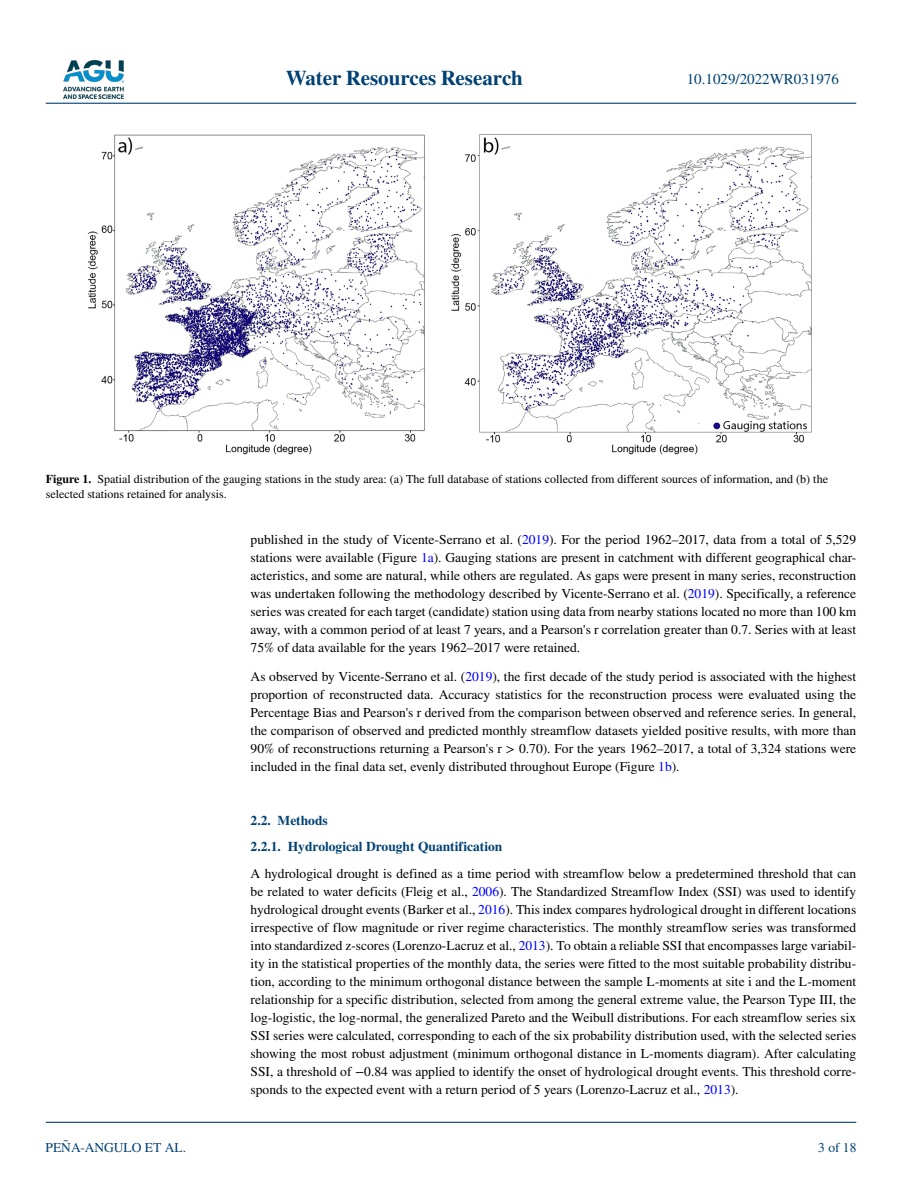
<style>
.page{position:relative;width:902px;height:1183px;background:#fff}
.page>*{position:absolute;margin:0;border:0;box-sizing:border-box;transform-origin:0 0}
.t1{font:700 21px "STIX";color:#004174}
.t2{font:15px "STIX";color:#004174}
.t3{font:13.5px/18px "STIX";color:#000;text-align:justify}
.t4{font:700 13.5px/25.5px "STIX";color:#004174}
.t5{font:13.5px "STIX";color:#004174}
.t6{font:12px/15px "STIX";color:#000}
.s1{font-weight:700}
.s2{color:#00f}
</style>
<div class="page">
<img style="left:63px;top:60px;width:60px;height:39px">
<hr style="left:46px;top:103px;width:810px;height:1px;background:#004174">
<hr style="left:46px;top:1121px;width:810px;height:1px;background:#004174">
<img style="left:88px;top:134px;width:724px;height:320px">
<h1 class="t1" style="left:285px;top:66px;width:239px">Water Resources Research</h1>
<p class="t2" style="left:686px;top:69px;width:154px">10.1029/2022WR031976</p>
<p class="t6" style="left:46px;top:472px;width:783px"><span class="s1">Figure 1.</span> Spatial distribution of the gauging stations in the study area: (a) The full database of stations collected from different sources of information, and (b) the selected stations retained for analysis.</p>
<p class="t3" style="left:250px;top:531px;width:607px">published in the study of Vicente-Serrano et al. (<span class="s2">2019</span>). For the period 1962–2017, data from a total of 5,529 stations were available (Figure <span class="s2">1a</span>). Gauging stations are present in catchment with different geographical char&shy;acteristics, and some are natural, while others are regulated. As gaps were present in many series, reconstruction was undertaken following the methodology described by Vicente-Serrano et al. (<span class="s2">2019</span>). Specifically, a reference series was created for each target (candidate) station using data from nearby stations located no more than 100 km away, with a common period of at least 7 years, and a Pearson's r correlation greater than 0.7. Series with at least 75% of data available for the years 1962–2017 were retained.</p>
<p class="t3" style="left:250px;top:668px;width:607px">As observed by Vicente-Serrano et al. (<span class="s2">2019</span>), the first decade of the study period is associated with the highest proportion of reconstructed data. Accuracy statistics for the reconstruction process were evaluated using the Percentage Bias and Pearson's r derived from the comparison between observed and reference series. In general, the comparison of observed and predicted monthly streamflow datasets yielded positive results, with more than 90% of reconstructions returning a Pearson's r &gt; 0.70). For the years 1962–2017, a total of 3,324 stations were included in the final data set, evenly distributed throughout Europe (Figure <span class="s2">1b</span>).</p>
<p class="t5" style="left:45px;top:1138px;width:142px">PEÑA-ANGULO ET AL.</p>
<p class="t4" style="left:250px;top:807px;width:253px">2.2. Methods<br>2.2.1. Hydrological Drought Quantification</p>
<p class="t3" style="left:250px;top:864px;width:607px">A hydrological drought is defined as a time period with streamflow below a predetermined threshold that can be related to water deficits (Fleig et al., <span class="s2">2006</span>). The Standardized Streamflow Index (SSI) was used to identify hydrological drought events (Barker et al., <span class="s2">2016</span>). This index compares hydrological drought in different locations irrespective of flow magnitude or river regime characteristics. The monthly streamflow series was transformed into standardized z-scores (Lorenzo-Lacruz et al., <span class="s2">2013</span>). To obtain a reliable SSI that encompasses large variabil&shy;ity in the statistical properties of the monthly data, the series were fitted to the most suitable probability distribu&shy;tion, according to the minimum orthogonal distance between the sample L-moments at site i and the L-moment relationship for a specific distribution, selected from among the general extreme value, the Pearson Type III, the log-logistic, the log-normal, the generalized Pareto and the Weibull distributions. For each streamflow series six SSI series were calculated, corresponding to each of the six probability distribution used, with the selected series showing the most robust adjustment (minimum orthogonal distance in L-moments diagram). After calculating SSI, a threshold of −0.84 was applied to identify the onset of hydrological drought events. This threshold corre&shy;sponds to the expected event with a return period of 5 years (Lorenzo-Lacruz et al., <span class="s2">2013</span>).</p>
<p class="t5" style="left:818px;top:1138px;width:40px">3 of 18</p>
</div>
